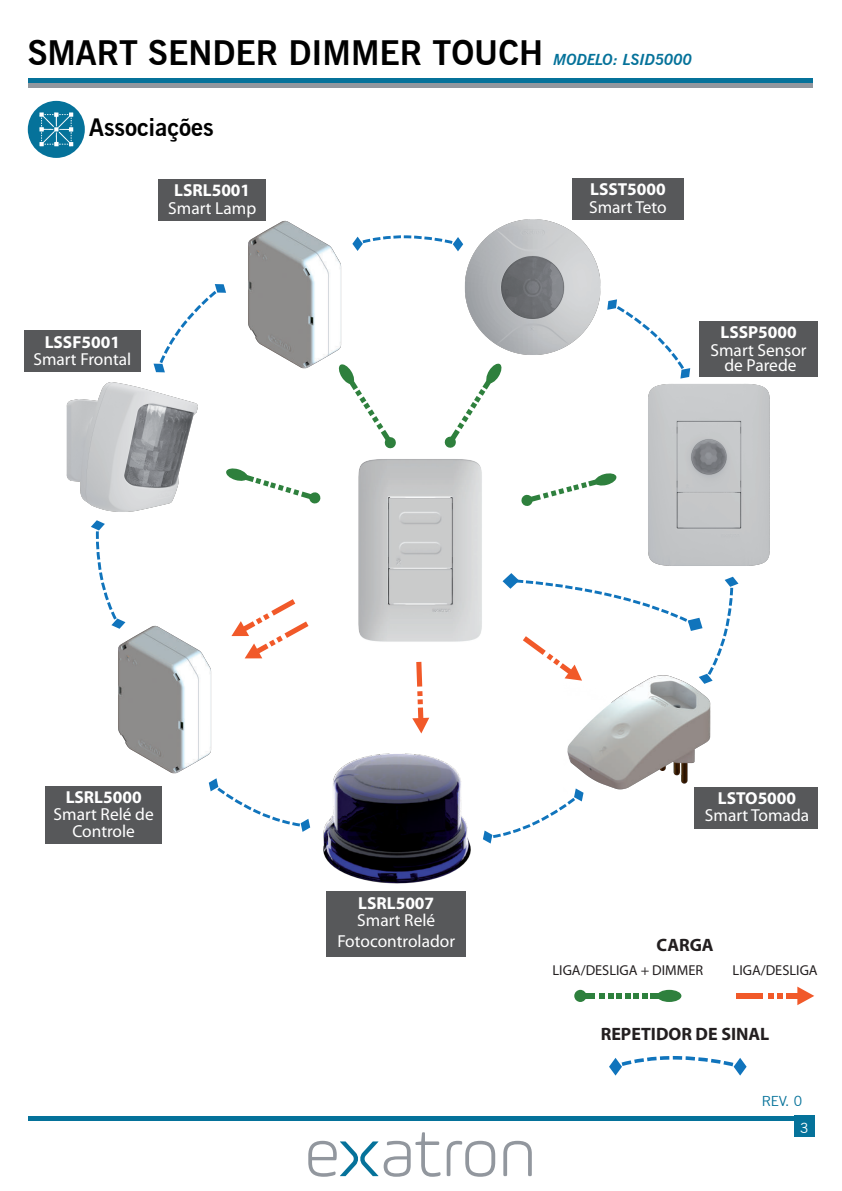
<style>
.page{position:relative;width:842px;height:1191px;background:#fff}
.page>*{position:absolute;margin:0;border:0;box-sizing:border-box;transform-origin:0 0}
.t1{font:700 33.7px "News Gothic BT";color:#000}
.t2{font:700 24px "News Gothic BT";color:#000}
.t3{font:700 17.9px "Myriad Pro";color:#231f20}
.t4{font:17.4px/15px "Myriad Pro";color:#fff;text-align:center}
.t5{font:700 17.4px "Myriad Pro";color:#fff}
.t6{font:14.4px "Myriad Pro";color:#231f20}
.t7{font:14px "News Gothic BT";color:#05729a}
.t8{font:14px "News Gothic BT";color:#fff}
.s1{font-style:italic;font-size:15.4px;color:#05729a}
</style>
<div class="page">
<div style="left:28px;top:78px;width:784px;height:5px;background:#05729a"></div>
<div style="left:28px;top:83px;width:784px;height:5px;background:#92979e"></div>
<hr style="left:28px;top:1116px;width:784px;height:4px;background:#05729a">
<svg style="left:503px;top:1140px;width:29px;height:36px"></svg>
<svg style="left:447px;top:1140px;width:48px;height:36px"></svg>
<svg style="left:384px;top:1132px;width:56px;height:44px"></svg>
<svg style="left:308px;top:1140px;width:70px;height:36px"></svg>
<div style="left:794px;top:1116px;width:20px;height:21px;background:#05729a"></div>
<div style="left:28px;top:101px;width:57px;height:57px;background:#05729a;border-radius:50%"></div>
<svg style="left:39px;top:112px;width:34px;height:34px"></svg>
<svg style="left:609px;top:1056px;width:138px;height:19px"></svg>
<div style="left:736px;top:993px;width:27px;height:5px;background:#f15929"></div>
<svg style="left:768px;top:993px;width:14px;height:5px"></svg>
<div style="left:786px;top:993px;width:12px;height:5px;background:#f15929"></div>
<svg style="left:797px;top:986px;width:17px;height:19px"></svg>
<div style="left:650px;top:993px;width:12px;height:5px;background:#2e803d"></div>
<svg style="left:599px;top:993px;width:48px;height:5px"></svg>
<div style="left:583px;top:993px;width:12px;height:5px;background:#2e803d"></div>
<div style="left:574px;top:989px;width:12px;height:13px;background:#2e803d;border-radius:50%"></div>
<div style="left:657px;top:989px;width:24px;height:13px;background:#2e803d;border-radius:50%"></div>
<div style="left:699px;top:322px;width:119px;height:55px;background:#57585a"></div>
<div style="left:694px;top:786px;width:124px;height:42px;background:#57585a"></div>
<div style="left:327px;top:891px;width:139px;height:65px;background:#57585a"></div>
<div style="left:158px;top:179px;width:108px;height:42px;background:#57585a"></div>
<div style="left:24px;top:330px;width:117px;height:42px;background:#57585a"></div>
<div style="left:572px;top:178px;width:112px;height:42px;background:#57585a"></div>
<div style="left:45px;top:786px;width:117px;height:57px;background:#57585a"></div>
<img style="left:648px;top:378px;width:122px;height:188px">
<img style="left:323px;top:753px;width:148px;height:131px">
<img style="left:567px;top:684px;width:149px;height:109px">
<img style="left:248px;top:220px;width:94px;height:149px">
<img style="left:118px;top:622px;width:94px;height:152px">
<img style="left:463px;top:219px;width:138px;height:136px">
<img style="left:66px;top:382px;width:132px;height:130px">
<svg style="left:483px;top:788px;width:100px;height:55px"></svg>
<svg style="left:607px;top:299px;width:83px;height:79px"></svg>
<svg style="left:352px;top:235px;width:111px;height:16px"></svg>
<svg style="left:209px;top:778px;width:101px;height:54px"></svg>
<svg style="left:91px;top:520px;width:34px;height:109px"></svg>
<svg style="left:154px;top:284px;width:72px;height:88px"></svg>
<img style="left:358px;top:459px;width:124px;height:183px">
<svg style="left:231px;top:599px;width:77px;height:59px"></svg>
<svg style="left:412px;top:662px;width:17px;height:71px"></svg>
<svg style="left:503px;top:573px;width:235px;height:111px"></svg>
<svg style="left:444px;top:363px;width:58px;height:85px"></svg>
<svg style="left:521px;top:473px;width:96px;height:33px"></svg>
<svg style="left:338px;top:363px;width:58px;height:86px"></svg>
<svg style="left:226px;top:468px;width:95px;height:36px"></svg>
<h1 class="t1" style="left:28px;top:33px;width:666px">SMART SENDER DIMMER TOUCH <span class="s1">MODELO: LSID5000</span></h1>
<h2 class="t2" style="left:89px;top:113px;width:126px">Associações</h2>
<p class="t5" style="left:174px;top:179px;width:77px">LSRL5001</p>
<p class="t4" style="left:168px;top:200px;width:89px">Smart Lamp</p>
<p class="t5" style="left:45px;top:330px;width:77px">LSSF5001</p>
<p class="t4" style="left:33px;top:352px;width:99px">Smart Frontal</p>
<p class="t5" style="left:590px;top:178px;width:77px">LSST5000</p>
<p class="t4" style="left:589px;top:199px;width:79px">Smart Teto</p>
<p class="t5" style="left:720px;top:321px;width:78px">LSSP5000</p>
<p class="t4" style="left:710px;top:342px;width:98px">Smart Sensor de Parede</p>
<p class="t5" style="left:66px;top:785px;width:77px">LSRL5000</p>
<p class="t4" style="left:54px;top:805px;width:102px;line-height:16.9px">Smart Relé de<br>Controle</p>
<p class="t5" style="left:358px;top:891px;width:77px">LSRL5007</p>
<p class="t4" style="left:337px;top:909px;width:119px;line-height:20.8px">Smart Relé<br>Fotocontrolador</p>
<p class="t5" style="left:718px;top:786px;width:80px">LSTO5000</p>
<p class="t4" style="left:705px;top:808px;width:106px">Smart Tomada</p>
<p class="t3" style="left:656px;top:932px;width:59px">CARGA</p>
<p class="t6" style="left:552px;top:960px;width:152px">LIGA/DESLIGA + DIMMER</p>
<p class="t6" style="left:732px;top:960px;width:87px">LIGA/DESLIGA</p>
<p class="t3" style="left:601px;top:1022px;width:170px">REPETIDOR DE SINAL</p>
<p class="t7" style="left:762px;top:1092px;width:42px">REV. 0</p>
<p class="t8" style="left:800px;top:1119px;width:10px">3</p>
</div>
